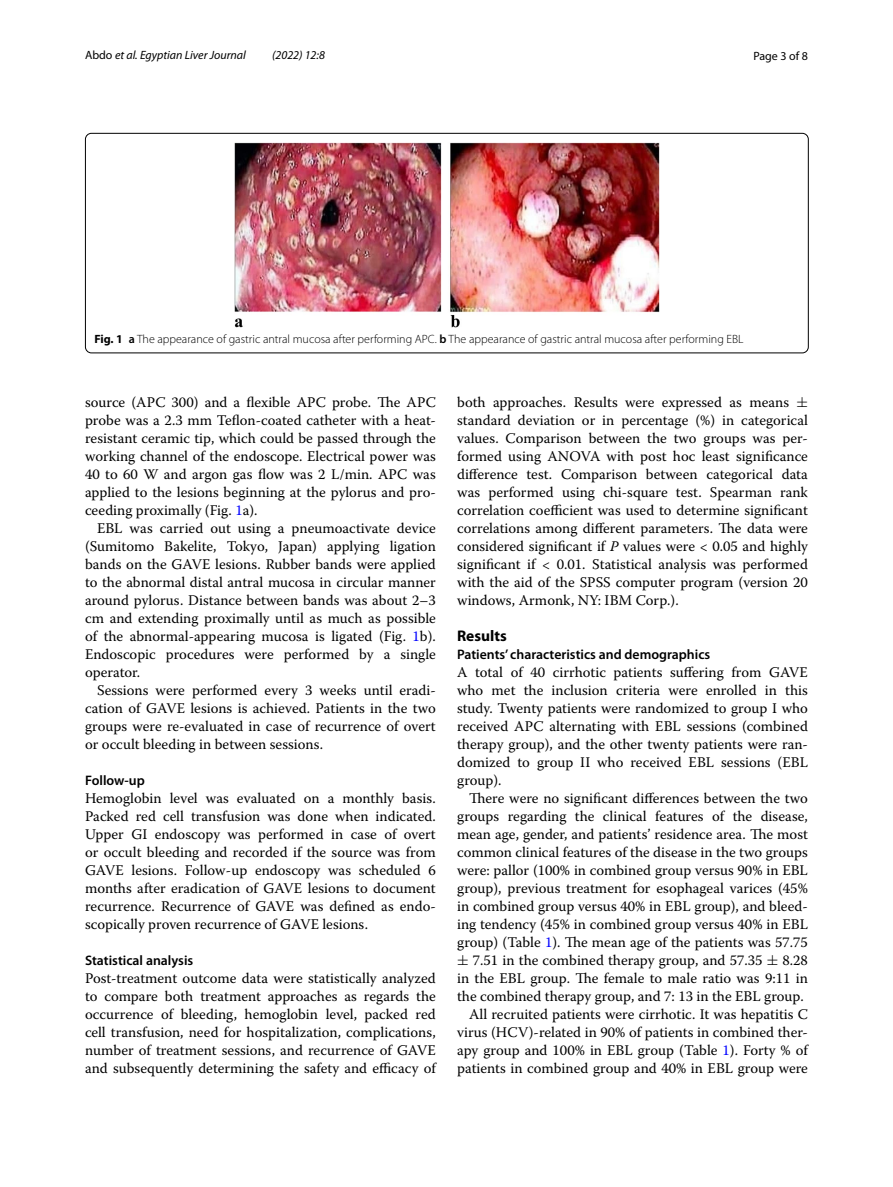
<style>
.page{position:relative;width:893px;height:1187px;background:#fff}
.page>*{position:absolute;margin:0;border:0;box-sizing:border-box;transform-origin:0 0}
.t1{font:700 15.45px "Myriad Pro";color:#000}
.t2{font:14.7px/18px "Warnock Pro";color:#000;text-align:justify}
.t3{font:600 13.8px "Myriad Pro";color:#000}
.t4{font:300 12px "Myriad Pro";color:#000}
.t5{font:italic 12px "Myriad Pro";color:#000}
.t6{font:12px "Myriad Pro";color:#000}
.s1{font-style:normal}
.s2{font-weight:700}
.s3{font-weight:600}
.s4{color:#00f}
.s5{font-family:"MTSY"}
.s6{font-style:italic}
</style>
<div class="page">
<img style="left:234px;top:142px;width:425px;height:186px">
<div style="left:85px;top:133px;width:723px;height:220px;border:1px solid #000;border-radius:6px"></div>
<p class="t5" style="left:85px;top:48px;width:162px"><span class="s1">Abdo</span> et al. Egyptian Liver Journal</p>
<p class="t5" style="left:272px;top:48px;width:54px">(2022) 12:8</p>
<p class="t6" style="left:753px;top:48px;width:56px">Page 3 of 8</p>
<p class="t4" style="left:94px;top:332px;width:651px"><span class="s2">Fig. 1</span> <span class="s3">a</span> The appearance of gastric antral mucosa after performing APC. <span class="s3">b</span> The appearance of gastric antral mucosa after performing EBL</p>
<p class="t2" style="left:85px;top:392px;width:352px">source (APC 300) and a flexible APC probe. The APC probe was a 2.3 mm Teflon-coated catheter with a heat&shy;resistant ceramic tip, which could be passed through the working channel of the endoscope. Electrical power was 40 to 60 W and argon gas flow was 2 L/min. APC was applied to the lesions beginning at the pylorus and pro&shy;ceeding proximally (Fig. <span class="s4">1</span>a).</p>
<p class="t2" style="left:85px;top:518px;width:352px;text-indent:12px">EBL was carried out using a pneumoactivate device (Sumitomo Bakelite, Tokyo, Japan) applying ligation bands on the GAVE lesions. Rubber bands were applied to the abnormal distal antral mucosa in circular manner around pylorus. Distance between bands was about 2–3 cm and extending proximally until as much as possible of the abnormal-appearing mucosa is ligated (Fig. <span class="s4">1</span>b).<br>Endoscopic procedures were performed by a single operator.</p>
<p class="t2" style="left:85px;top:680px;width:352px;text-indent:12px">Sessions were performed every 3 weeks until eradi&shy;cation of GAVE lesions is achieved. Patients in the two groups were re-evaluated in case of recurrence of overt or occult bleeding in between sessions.</p>
<p class="t3" style="left:85px;top:771px;width:61px">Follow‑up</p>
<p class="t2" style="left:85px;top:788px;width:352px">Hemoglobin level was evaluated on a monthly basis.<br>Packed red cell transfusion was done when indicated.<br>Upper GI endoscopy was performed in case of overt or occult bleeding and recorded if the source was from GAVE lesions. Follow-up endoscopy was scheduled 6 months after eradication of GAVE lesions to document recurrence. Recurrence of GAVE was defined as endo&shy;scopically proven recurrence of GAVE lesions.</p>
<p class="t3" style="left:85px;top:951px;width:110px">Statistical analysis</p>
<p class="t2" style="left:85px;top:968px;width:352px">Post-treatment outcome data were statistically analyzed to compare both treatment approaches as regards the occurrence of bleeding, hemoglobin level, packed red cell transfusion, need for hospitalization, complications, number of treatment sessions, and recurrence of GAVE and subsequently determining the safety and efficacy of</p>
<p class="t2" style="left:457px;top:392px;width:352px">both approaches. Results were expressed as means <span class="s5">± </span>standard deviation or in percentage (%) in categorical values. Comparison between the two groups was per&shy;formed using ANOVA with post hoc least significance difference test. Comparison between categorical data was performed using chi-square test. Spearman rank correlation coefficient was used to determine significant correlations among different parameters. The data were considered significant if <span class="s6">P</span> values were &lt; 0.05 and highly significant if &lt; 0.01. Statistical analysis was performed with the aid of the SPSS computer program (version 20 windows, Armonk, NY: IBM Corp.).</p>
<p class="t1" style="left:457px;top:625px;width:51px">Results</p>
<p class="t3" style="left:457px;top:645px;width:255px">Patients’ characteristics and demographics</p>
<p class="t2" style="left:457px;top:662px;width:352px">A total of 40 cirrhotic patients suffering from GAVE who met the inclusion criteria were enrolled in this study. Twenty patients were randomized to group I who received APC alternating with EBL sessions (combined therapy group), and the other twenty patients were ran&shy;domized to group II who received EBL sessions (EBL group).</p>
<p class="t2" style="left:457px;top:788px;width:352px;text-align:right">There were no significant differences between the two groups regarding the clinical features of the disease, mean age, gender, and patients’ residence area. The most common clinical features of the disease in the two groups were: pallor (100% in combined group versus 90% in EBL group), previous treatment for esophageal varices (45% in combined group versus 40% in EBL group), and bleed&shy;ing tendency (45% in combined group versus 40% in EBL group) (Table <span class="s4">1</span>). The mean age of the patients was 57.75 <span class="s5">±</span> 7.51 in the combined therapy group, and 57.35 <span class="s5">±</span> 8.28 in the EBL group. The female to male ratio was 9:11 in the combined therapy group, and 7: 13 in the EBL group.<br>All recruited patients were cirrhotic. It was hepatitis C virus (HCV)-related in 90% of patients in combined ther&shy;apy group and 100% in EBL group (Table <span class="s4">1</span>). Forty % of patients in combined group and 40% in EBL group were</p>
</div>
